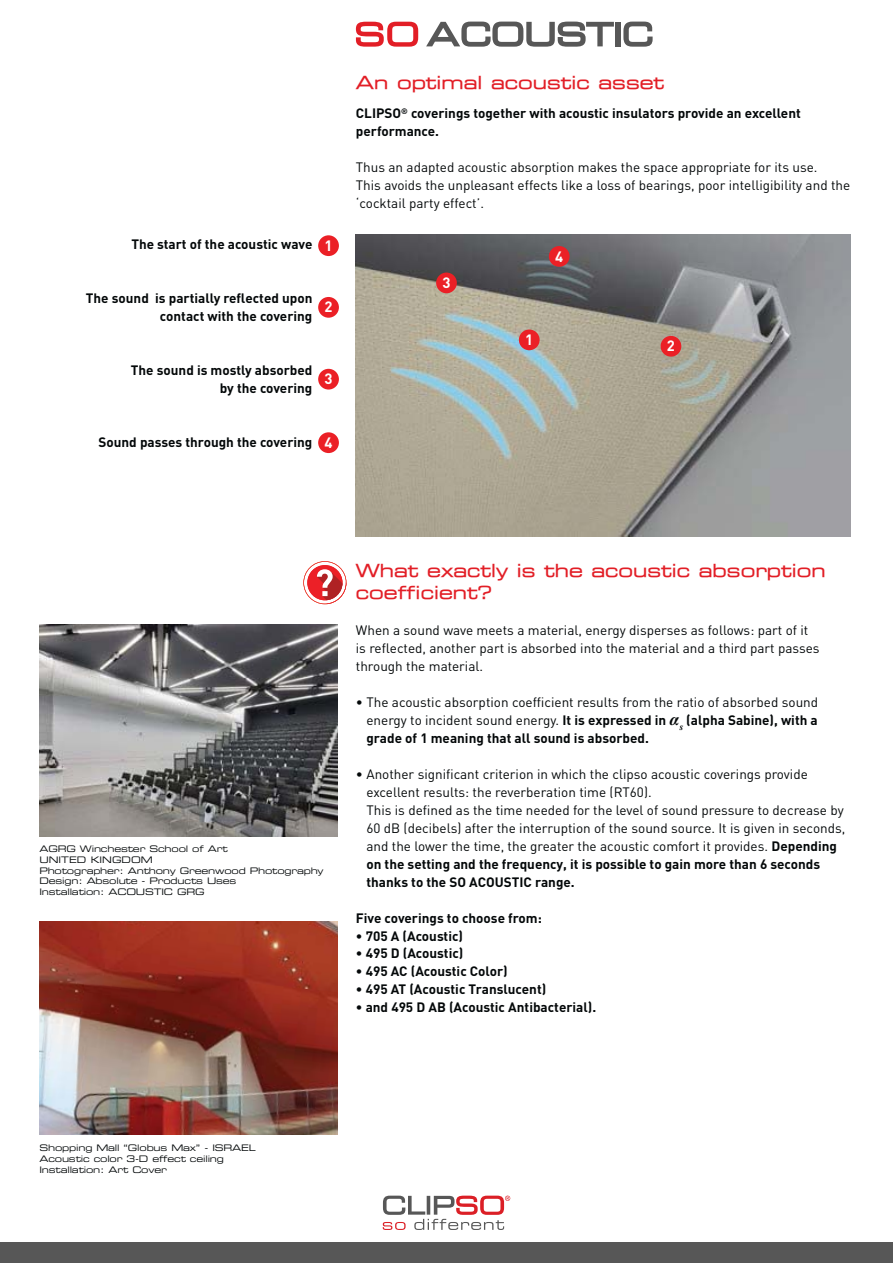
<style>
.page{position:relative;width:893px;height:1263px;background:#fff}
.page>*{position:absolute;margin:0;border:0;box-sizing:border-box;transform-origin:0 0}
.t1{font:18px/21.6px "Eurostile Extended Two Med";color:#e21e26}
.t2{font:700 14.85px "DIN";color:#fff}
.t3{font:13.5px/18px "DIN";color:#040809}
.t4{font:700 13.5px/18px "DIN";color:#040809;text-align:right}
.t5{font:9px/10.8px "Eurostile Extended Two";letter-spacing:-.02em;color:#040809}
.s1{font-weight:700}
.s2{font-family:"Times";font-weight:700;font-style:italic;font-size:16.5px}
</style>
<div class="page">
<div style="left:0;top:1243px;width:893px;height:20px;background:#575757"></div>
<svg style="left:383px;top:1196px;width:127px;height:34px"></svg>
<img style="left:39px;top:624px;width:298px;height:213px">
<img style="left:39px;top:922px;width:298px;height:212px">
<img style="left:356px;top:235px;width:494px;height:302px">
<svg style="left:356px;top:22px;width:62px;height:25px"></svg>
<svg style="left:426px;top:22px;width:188px;height:25px"></svg>
<div style="left:616px;top:22px;width:5px;height:24px;background:#575757"></div>
<svg style="left:623px;top:22px;width:29px;height:25px"></svg>
<svg style="left:303px;top:561px;width:43px;height:43px"></svg>
<div style="left:549px;top:246px;width:20px;height:21px;background:#eb2026;border-radius:50%"></div>
<div style="left:318px;top:432px;width:21px;height:21px;background:#eb2026;border-radius:50%"></div>
<div style="left:519px;top:330px;width:21px;height:20px;background:#eb2026;border-radius:50%"></div>
<div style="left:318px;top:235px;width:21px;height:21px;background:#eb2026;border-radius:50%"></div>
<div style="left:660px;top:336px;width:21px;height:21px;background:#eb2026;border-radius:50%"></div>
<div style="left:318px;top:297px;width:21px;height:21px;background:#eb2026;border-radius:50%"></div>
<div style="left:436px;top:273px;width:21px;height:20px;background:#eb2026;border-radius:50%"></div>
<div style="left:318px;top:369px;width:21px;height:21px;background:#eb2026;border-radius:50%"></div>
<p class="t4" style="left:131px;top:237px;width:183px">The start of the acoustic wave</p>
<p class="t2" style="left:324px;top:240px;width:10px">1</p>
<p class="t4" style="left:86px;top:291px;width:228px">The sound is partially reflected upon contact with the covering</p>
<p class="t2" style="left:324px;top:302px;width:10px">2</p>
<p class="t4" style="left:131px;top:362px;width:183px">The sound is mostly absorbed by the covering</p>
<p class="t2" style="left:324px;top:373px;width:10px">3</p>
<p class="t4" style="left:99px;top:434px;width:215px">Sound passes through the covering</p>
<p class="t2" style="left:324px;top:437px;width:10px">4</p>
<h1 class="t1" style="left:356px;top:73px;width:310px">An optimal acoustic asset</h1>
<p class="t4" style="left:356px;top:106px;width:446px;text-align:left">CLIPSO<sup>®</sup> coverings together with acoustic insulators provide an excellent performance.</p>
<p class="t3" style="left:356px;top:160px;width:496px">Thus an adapted acoustic absorption makes the space appropriate for its use.<br>This avoids the unpleasant effects like a loss of bearings, poor intelligibility and the ‘cocktail party effect’.</p>
<p class="t2" style="left:442px;top:277px;width:10px">3</p>
<p class="t2" style="left:555px;top:251px;width:10px">4</p>
<p class="t2" style="left:525px;top:334px;width:10px">1</p>
<p class="t2" style="left:667px;top:340px;width:10px">2</p>
<p class="t5" style="left:39px;top:844px;width:286px">AGRG Winchester School of Art<br>UNITED KINGDOM<br>Photographer: Anthony Greenwood Photography<br>Design: Absolute - Products Uses<br>Installation: ACOUSTIC GRG</p>
<h1 class="t1" style="left:356px;top:561px;width:471px">What exactly is the acoustic absorption coefficient?</h1>
<p class="t3" style="left:356px;top:622px;width:465px">When a sound wave meets a material, energy disperses as follows: part of it is reflected, another part is absorbed into the material and a third part passes through the material.</p>
<p class="t3" style="left:366px;top:694px;width:453px;text-align:justify;text-indent:-11px">• The acoustic absorption coefficient results from the ratio of absorbed sound energy to incident sound energy. <span class="s1">It is expressed in</span> <span class="s2">-</span><sub>s</sub> <span class="s1">(alpha Sabine), with a grade of 1 meaning that all sound is absorbed.</span></p>
<p class="t3" style="left:366px;top:766px;width:480px;text-indent:-11px">• Another significant criterion in which the clipso acoustic coverings provide excellent results: the reverberation time (RT60).<br>This is defined as the time needed for the level of sound pressure to decrease by 60 dB (decibels) after the interruption of the sound source. It is given in seconds, and the lower the time, the greater the acoustic comfort it provides. <span class="s1">Depending on the setting and the frequency, it is possible to gain more than 6 seconds thanks to the SO ACOUSTIC range.</span></p>
<p class="t4" style="left:356px;top:910px;width:188px">Five coverings to choose from:</p>
<p class="t4" style="left:356px;top:928px;width:109px">• 705 A (Acoustic)</p>
<p class="t4" style="left:356px;top:946px;width:109px">• 495 D (Acoustic)</p>
<p class="t4" style="left:356px;top:964px;width:153px">• 495 AC (Acoustic Color)</p>
<p class="t4" style="left:356px;top:982px;width:192px">• 495 AT (Acoustic Translucent)</p>
<p class="t4" style="left:356px;top:1000px;width:242px">• and 495 D AB (Acoustic Antibacterial).</p>
<p class="t5" style="left:39px;top:1143px;width:218px">Shopping Mall “Globus Max” - ISRAEL<br>Acoustic color 3-D effect ceiling<br>Installation: Art Cover</p>
</div>
